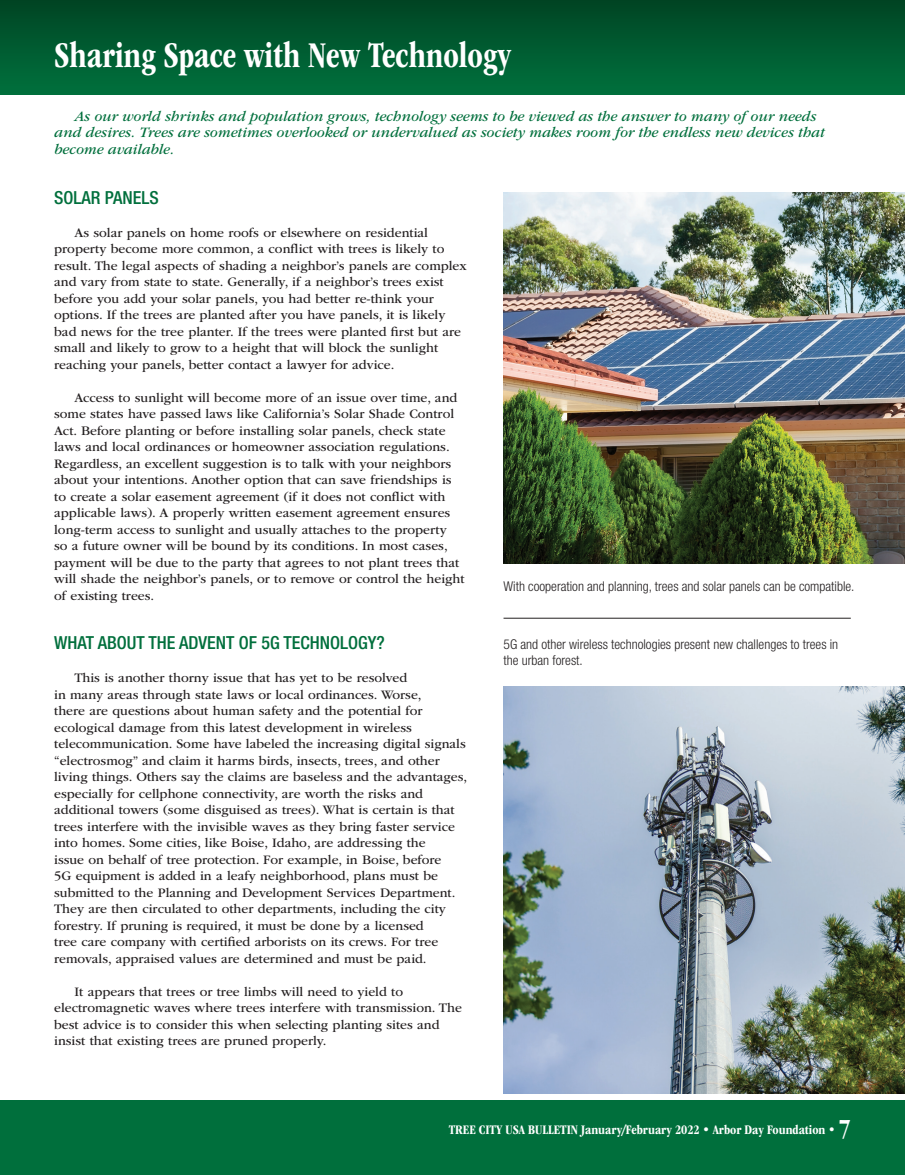
<style>
.page{position:relative;width:905px;height:1175px;background:#fff}
.page>*{position:absolute;margin:0;border:0;box-sizing:border-box;transform-origin:0 0}
.Page_Headline{font:700 condensed 37.5px "ITC Garamond Std";color:#fff;scale:.9 1}
.All-Cap_Section_Head{font:500 condensed 18px "Helvetica Neue LT Std";color:#006f3c}
.Italic_section_opene{font:italic 15px/16.5px "ITC Garamond Std";color:#006f3c}
.Basic_body{font:13.5px/16.5px "ITC Garamond Std";color:#231f20}
.t1{font:300 condensed 13.5px/16.5px "Helvetica Neue LT Std";color:#231f20}
.t2{font:700 condensed 13.5px "ITC Garamond Std";color:#fff}
.s1{font-size:27px}
</style>
<div class="page">
<div style="left:0;top:1100px;width:905px;height:75px;background:#006f3c"></div>
<div style="left:0;top:0;width:905px;height:95px;background:linear-gradient(to bottom,#004423,#00713d)"></div>
<img style="left:503px;top:686px;width:402px;height:407px">
<img style="left:503px;top:192px;width:402px;height:372px">
<hr style="left:503px;top:618px;width:348px;height:1px;background:#231f20">
<p class="Page_Headline" style="left:54px;top:34px;width:509px">Sharing Space with New Technology</p>
<p class="Italic_section_opene" style="left:54px;top:108px;width:772px;text-indent:20px">As our world shrinks and population grows, technology seems to be viewed as the answer to many of our needs and desires. Trees are sometimes overlooked or undervalued as society makes room for the endless new devices that become available.</p>
<p class="All-Cap_Section_Head" style="left:54px;top:187px;width:106px">SOLAR PANELS</p>
<p class="Basic_body" style="left:54px;top:224px;width:414px;text-indent:20px">As solar panels on home roofs or elsewhere on residential property become more common, a conflict with trees is likely to result. The legal aspects of shading a neighbor’s panels are complex and vary from state to state. Generally, if a neighbor’s trees exist before you add your solar panels, you had better re-think your options. If the trees are planted after you have panels, it is likely bad news for the tree planter. If the trees were planted first but are small and likely to grow to a height that will block the sunlight reaching your panels, better contact a lawyer for advice.</p>
<p class="Basic_body" style="left:54px;top:389px;width:412px;text-indent:20px">Access to sunlight will become more of an issue over time, and some states have passed laws like California’s Solar Shade Control Act. Before planting or before installing solar panels, check state laws and local ordinances or homeowner association regulations.<br>Regardless, an excellent suggestion is to talk with your neighbors about your intentions. Another option that can save friendships is to create a solar easement agreement (if it does not conflict with applicable laws). A properly written easement agreement ensures long-term access to sunlight and usually attaches to the property<br>so a future owner will be bound by its conditions. In most cases, payment will be due to the party that agrees to not plant trees that will shade the neighbor’s panels, or to remove or control the height of existing trees.</p>
<p class="All-Cap_Section_Head" style="left:54px;top:632px;width:332px">WHAT ABOUT THE ADVENT OF 5G TECHNOLOGY?</p>
<p class="Basic_body" style="left:54px;top:670px;width:414px;text-indent:20px">This is another thorny issue that has yet to be resolved<br>in many areas through state laws or local ordinances. Worse,<br>there are questions about human safety and the potential for ecological damage from this latest development in wireless telecommunication. Some have labeled the increasing digital signals “electrosmog” and claim it harms birds, insects, trees, and other living things. Others say the claims are baseless and the advantages, especially for cellphone connectivity, are worth the risks and additional towers (some disguised as trees). What is certain is that trees interfere with the invisible waves as they bring faster service into homes. Some cities, like Boise, Idaho, are addressing the<br>issue on behalf of tree protection. For example, in Boise, before<br>5G equipment is added in a leafy neighborhood, plans must be submitted to the Planning and Development Services Department.<br>They are then circulated to other departments, including the city forestry. If pruning is required, it must be done by a licensed<br>tree care company with certified arborists on its crews. For tree removals, appraised values are determined and must be paid.</p>
<p class="Basic_body" style="left:54px;top:983px;width:409px;text-indent:20px">It appears that trees or tree limbs will need to yield to electromagnetic waves where trees interfere with transmission. The best advice is to consider this when selecting planting sites and insist that existing trees are pruned properly.</p>
<p class="t1" style="left:503px;top:578px;width:352px">With cooperation and planning, trees and solar panels can be compatible.</p>
<p class="t1" style="left:503px;top:636px;width:336px">5G and other wireless technologies present new challenges to trees in the urban forest.</p>
<p class="t2" style="left:449px;top:1122px;width:403px">TREE CITY USA BULLETIN January/February 2022 • Arbor Day Foundation • <span class="s1">7</span></p>
</div>
